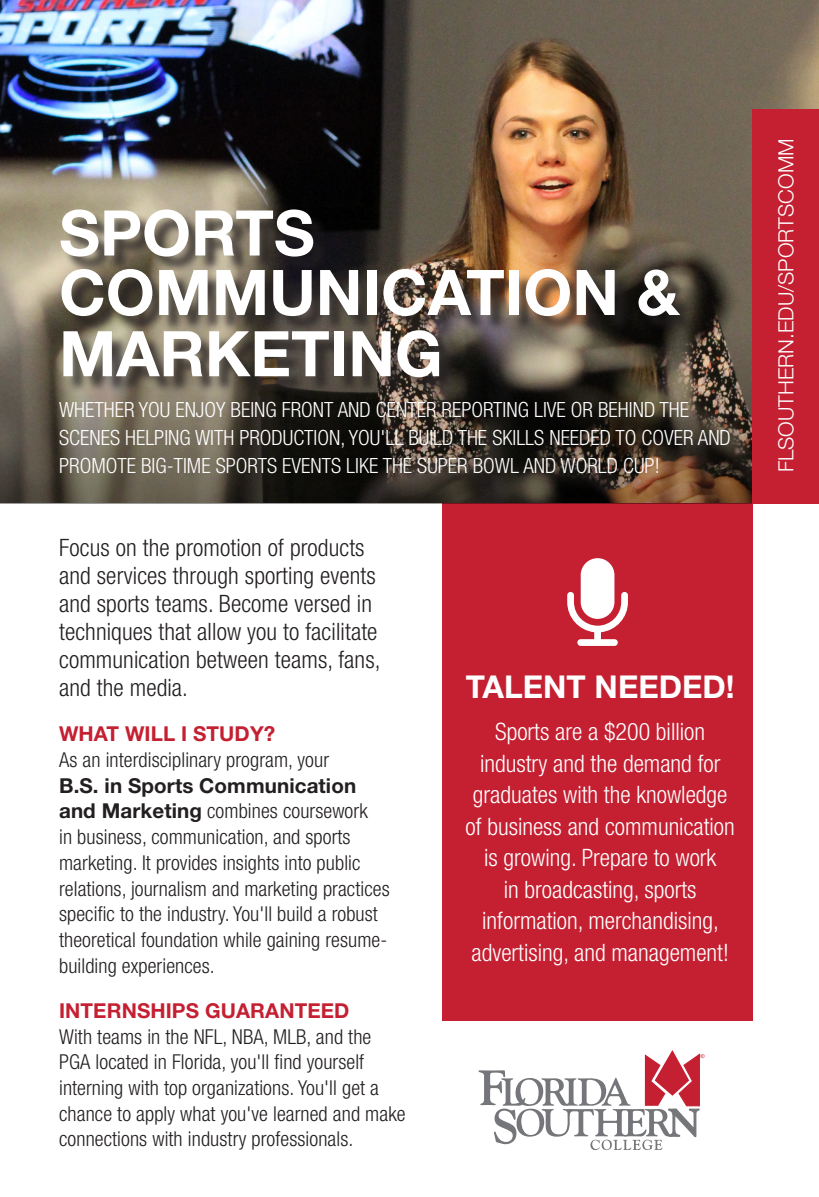
<style>
.page{position:relative;width:819px;height:1197px;background:#fff}
.page>*{position:absolute;margin:0;border:0;box-sizing:border-box;transform-origin:0 0}
.t1{font:700 63px/60.4px "Helvetica Neue LT Std";color:#fff}
.t2{font:700 31.5px "Helvetica Neue LT Std";color:#fff}
.t3{font:300 condensed 23.97px/31.5px "Helvetica Neue LT Std";color:#fff;text-align:center}
.t4{font:300 condensed 23.97px/28px "Helvetica Neue LT Std";letter-spacing:.005em;color:#231f20}
.t5{font:300 condensed 21px/28px "Helvetica Neue LT Std";color:#fff}
.t6{font:300 21px "Helvetica Neue LT Std";color:#fff}
.t7{font:300 condensed 20.65px/25.7px "Helvetica Neue LT Std";letter-spacing:.005em;color:#231f20}
.t8{font:700 20.65px "Helvetica Neue LT Std";letter-spacing:.005em;color:#c42032}
.s1{font-weight:700;font-stretch:normal}
</style>
<div class="page">
<div style="left:442px;top:472px;width:311px;height:549px;background:#c42032"></div>
<img style="left:0;top:0;width:819px;height:79px">
<img style="left:0;top:79px;width:819px;height:425px">
<div style="left:753px;top:109px;width:66px;height:395px;background:#c42032"></div>
<svg style="left:479px;top:1050px;width:226px;height:100px"></svg>
<div style="left:62px;top:212px;width:635px;height:183px;background:#231f20;opacity:.75"></div>
<p class="t1" style="left:59px;top:201px;width:622px">SPORTS<br>COMMUNICATION &amp;<br>MARKETING</p>
<p class="t5" style="left:59px;top:395px;width:673px">WHETHER YOU ENJOY BEING FRONT AND CENTER REPORTING LIVE OR BEHIND THE<br>SCENES HELPING WITH PRODUCTION, YOU'LL BUILD THE SKILLS NEEDED TO COVER AND<br>PROMOTE BIG-TIME SPORTS EVENTS LIKE THE SUPER BOWL AND WORLD CUP!</p>
<p class="t4" style="left:59px;top:533px;width:323px">Focus on the promotion of products and services through sporting events and sports teams. Become versed in techniques that allow you to facilitate communication between teams, fans, and the media.</p>
<p class="t8" style="left:59px;top:721px;width:218px">WHAT WILL I STUDY?</p>
<p class="t7" style="left:59px;top:747px;width:332px">As an interdisciplinary program, your<br><span class="s1">B.S. in Sports Communication and Marketing</span> combines coursework<br>in business, communication, and sports marketing. It provides insights into public relations, journalism and marketing practices specific to the industry. You'll build a robust theoretical foundation while gaining resume&shy;building experiences.</p>
<p class="t8" style="left:59px;top:998px;width:292px">INTERNSHIPS GUARANTEED</p>
<p class="t7" style="left:59px;top:1023px;width:348px">With teams in the NFL, NBA, MLB, and the PGA located in Florida, you'll find yourself interning with top organizations. You'll get a chance to apply what you've learned and make connections with industry professionals.</p>
<p class="t2" style="left:466px;top:668px;width:270px">TALENT NEEDED!</p>
<p class="t3" style="left:466px;top:716px;width:271px">Sports are a $200 billion industry and the demand for graduates with the knowledge of business and communication is growing. Prepare to work<br>in broadcasting, sports information, merchandising, advertising, and management!</p>
<p class="t6" style="left:773px;top:472px;width:335px;rotate:-90deg">FLSOUTHERN.EDU/SPORTSCOMM</p>
</div>
